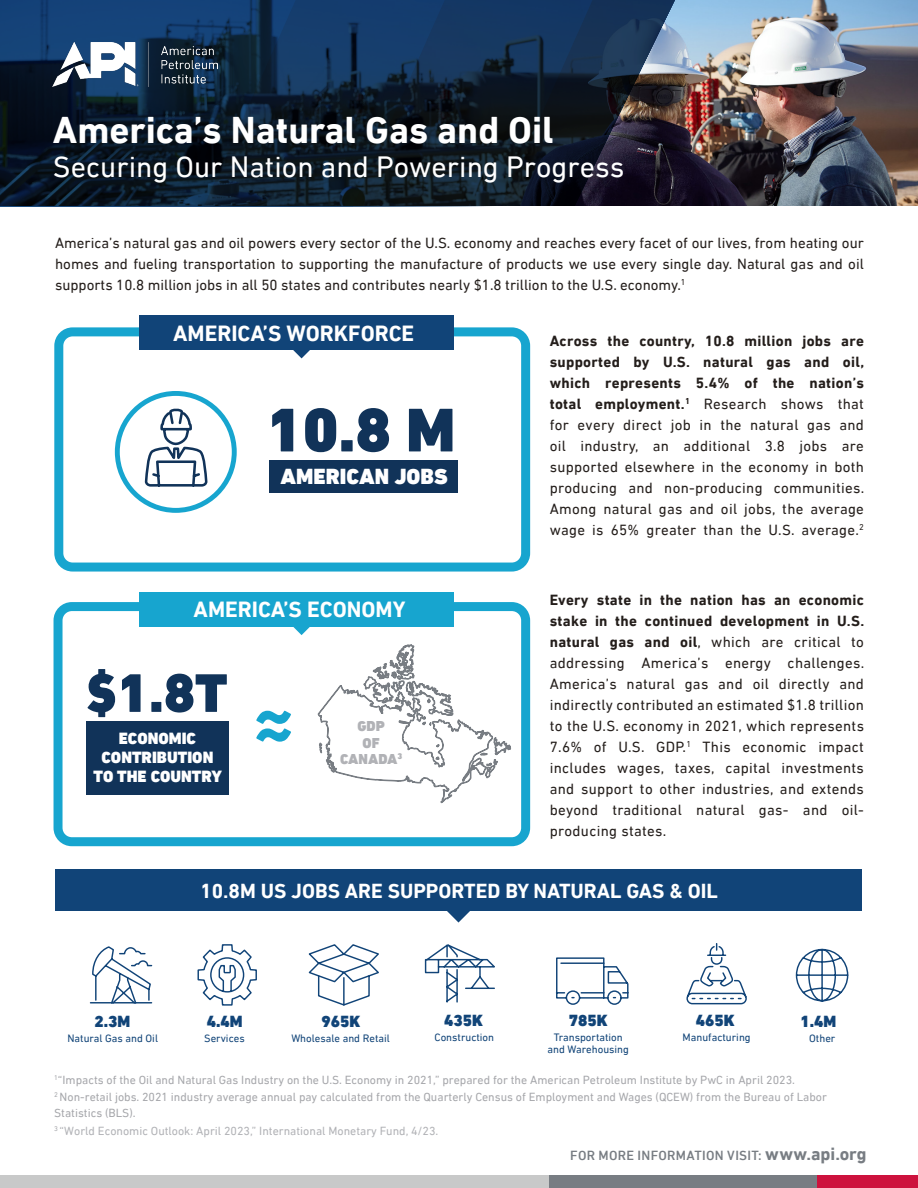
<style>
.page{position:relative;width:918px;height:1188px;background:#fff}
.page>*{position:absolute;margin:0;border:0;box-sizing:border-box;transform-origin:0 0}
.t1{font:italic 700 condensed 97.5px "DIN Next LT Pro";color:#17a5cf}
.t2{font:900 62.7px "DIN Next LT Pro";color:#113359}
.t3{font:900 55.35px "DIN Next LT Pro";color:#113359}
.t4{font:700 37.95px "DIN Next LT Pro";color:#fff}
.t5{font:30px "DIN Next LT Pro";color:#fff}
.t6{font:700 22.35px "DIN Next LT Pro";color:#fff}
.t7{font:900 22.2px "DIN Next LT Pro";color:#fff}
.t8{font:700 20.7px "DIN Next LT Pro";color:#fff}
.t9{font:900 16.5px/19px "DIN Next LT Pro";color:#fff;text-align:center}
.t10{font:900 16.35px "DIN Next LT Pro";color:#114478}
.t11{font:15px/21px "DIN Next LT Pro";letter-spacing:.02em;color:#241e1b;text-align:justify}
.t12{font:900 14.55px "DIN Next LT Pro";color:#b1b2b6}
.t13{font:500 13.5px "DIN Next LT Pro";letter-spacing:.02em;color:#787d83}
.t14{font:12px/16.5px "DIN Next LT Pro";color:#a6a7ab}
.t15{font:12px "DIN Next LT Pro";color:#b1b2b6}
.t16{font:10.95px/12px "DIN Next LT Pro";color:#114478;text-align:center}
.s1{font-weight:700}
.s2{font-weight:700;font-size:18px}
</style>
<div class="page">
<div style="left:54px;top:602px;width:476px;height:244px;border:9px solid #17a5cf;border-radius:14px"></div>
<img style="left:681px;top:0;width:237px;height:206px">
<div style="left:0;top:0;width:681px;height:207px;background:#231f20;opacity:.3"></div>
<svg style="left:0;top:0;width:302px;height:207px;background:#0d233c"></svg>
<img style="left:53px;top:43px;width:164px;height:43px">
<div style="left:54px;top:327px;width:476px;height:245px;border:9px solid #17a5cf;border-radius:14px"></div>
<div style="left:0;top:1175px;width:549px;height:13px;background:#c8c9c9"></div>
<div style="left:549px;top:1175px;width:268px;height:13px;background:#787d83"></div>
<div style="left:817px;top:1175px;width:101px;height:13px;background:#cd123d"></div>
<svg style="left:293px;top:350px;width:17px;height:8px"></svg>
<div style="left:139px;top:316px;width:314px;height:34px;background:#114478"></div>
<svg style="left:293px;top:627px;width:17px;height:8px"></svg>
<div style="left:139px;top:592px;width:314px;height:35px;background:#17a5cf"></div>
<div style="left:270px;top:460px;width:188px;height:33px;background:#113359"></div>
<div style="left:86px;top:721px;width:143px;height:74px;background:#113359"></div>
<div style="left:115px;top:391px;width:122px;height:122px;border:5px solid #17a5cf;border-radius:50%"></div>
<svg style="left:144px;top:409px;width:65px;height:104px"></svg>
<div style="left:55px;top:870px;width:807px;height:41px;background:#114478"></div>
<svg style="left:447px;top:911px;width:23px;height:12px"></svg>
<svg style="left:89px;top:946px;width:64px;height:58px"></svg>
<svg style="left:197px;top:944px;width:60px;height:62px"></svg>
<svg style="left:308px;top:944px;width:71px;height:62px"></svg>
<svg style="left:424px;top:944px;width:71px;height:59px"></svg>
<svg style="left:686px;top:943px;width:61px;height:62px"></svg>
<svg style="left:795px;top:948px;width:54px;height:54px"></svg>
<svg style="left:555px;top:957px;width:74px;height:48px"></svg>
<svg style="left:317px;top:644px;width:194px;height:160px"></svg>
<p class="t4" style="left:53px;top:108px;width:502px">America’s Natural Gas and Oil</p>
<p class="t5" style="left:53px;top:149px;width:573px">Securing Our Nation and Powering Progress</p>
<p class="t11" style="left:55px;top:232px;width:810px">America’s natural gas and oil powers every sector of the U.S. economy and reaches every facet of our lives, from heating our homes and fueling transportation to supporting the manufacture of products we use every single day. Natural gas and oil supports 10.8 million jobs in all 50 states and contributes nearly $1.8 trillion to the U.S. economy.<sup>1</sup></p>
<p class="t6" style="left:173px;top:320px;width:243px">AMERICA’S WORKFORCE</p>
<p class="t2" style="left:267px;top:393px;width:190px">10.8 M</p>
<p class="t7" style="left:281px;top:463px;width:169px">AMERICAN JOBS</p>
<p class="t11" style="left:550px;top:330px;width:316px"><span class="s1">Across the country, 10.8 million jobs are supported by U.S. natural gas and oil, which represents 5.4% of the nation’s total employment.</span><sup>1</sup> Research shows that for every direct job in the natural gas and oil industry, an additional 3.8 jobs are supported elsewhere in the economy in both producing and non-producing communities.<br>Among natural gas and oil jobs, the average wage is 65% greater than the U.S. average.<sup>2</sup></p>
<p class="t6" style="left:194px;top:597px;width:213px">AMERICA’S ECONOMY</p>
<p class="t11" style="left:550px;top:589px;width:316px"><span class="s1">Every state in the nation has an economic stake in the continued development in U.S. natural gas and oil</span>, which are critical to addressing America’s energy challenges.<br>America’s natural gas and oil directly and indirectly contributed an estimated $1.8 trillion to the U.S. economy in 2021, which represents 7.6% of U.S. GDP.<sup>1</sup> This economic impact includes wages, taxes, capital investments and support to other industries, and extends beyond traditional natural gas- and oil&shy;producing states.</p>
<p class="t3" style="left:86px;top:660px;width:143px">$1.8T</p>
<p class="t1" style="left:253px;top:665px;width:42px">≈</p>
<p class="t12" style="left:357px;top:717px;width:29px">GDP</p>
<p class="t12" style="left:363px;top:734px;width:19px">OF</p>
<p class="t12" style="left:340px;top:751px;width:64px">CANADA<sup>3</sup></p>
<p class="t9" style="left:102px;top:729px;width:113px">ECONOMIC<br>CONTRIBUTION</p>
<p class="t9" style="left:94px;top:767px;width:130px">TO THE COUNTRY</p>
<p class="t8" style="left:200px;top:879px;width:519px">10.8M US JOBS ARE SUPPORTED BY NATURAL GAS &amp; OIL</p>
<p class="t10" style="left:95px;top:1012px;width:37px">2.3M</p>
<p class="t16" style="left:67px;top:1032px;width:92px">Natural Gas and Oil</p>
<p class="t10" style="left:207px;top:1012px;width:37px">4.4M</p>
<p class="t16" style="left:204px;top:1032px;width:42px">Services</p>
<p class="t10" style="left:321px;top:1011px;width:40px">965K</p>
<p class="t16" style="left:291px;top:1032px;width:100px">Wholesale and Retail</p>
<p class="t10" style="left:444px;top:1010px;width:40px">435K</p>
<p class="t16" style="left:435px;top:1031px;width:61px">Construction</p>
<p class="t10" style="left:569px;top:1011px;width:40px">785K</p>
<p class="t16" style="left:548px;top:1031px;width:83px">Transportation and Warehousing</p>
<p class="t10" style="left:696px;top:1010px;width:40px">465K</p>
<p class="t16" style="left:683px;top:1031px;width:70px">Manufacturing</p>
<p class="t10" style="left:800px;top:1012px;width:37px">1.4M</p>
<p class="t16" style="left:809px;top:1032px;width:28px">Other</p>
<p class="t14" style="left:54px;top:1072px;width:742px"><sup>1</sup>“Impacts of the Oil and Natural Gas Industry on the U.S. Economy in 2021,” prepared for the American Petroleum Institute by PwC in April 2023.</p>
<p class="t14" style="left:54px;top:1088px;width:774px"><sup>2</sup> Non-retail jobs. 2021 industry average annual pay calculated from the Quarterly Census of Employment and Wages (QCEW) from the Bureau of Labor<br>Statistics (BLS).</p>
<p class="t15" style="left:54px;top:1124px;width:386px"><sup>3</sup> “World Economic Outlook: April 2023,” International Monetary Fund, 4/23.</p>
<p class="t13" style="left:570px;top:1148px;width:298px">FOR MORE INFORMATION VISIT: <span class="s2">www.api.org</span></p>
</div>
